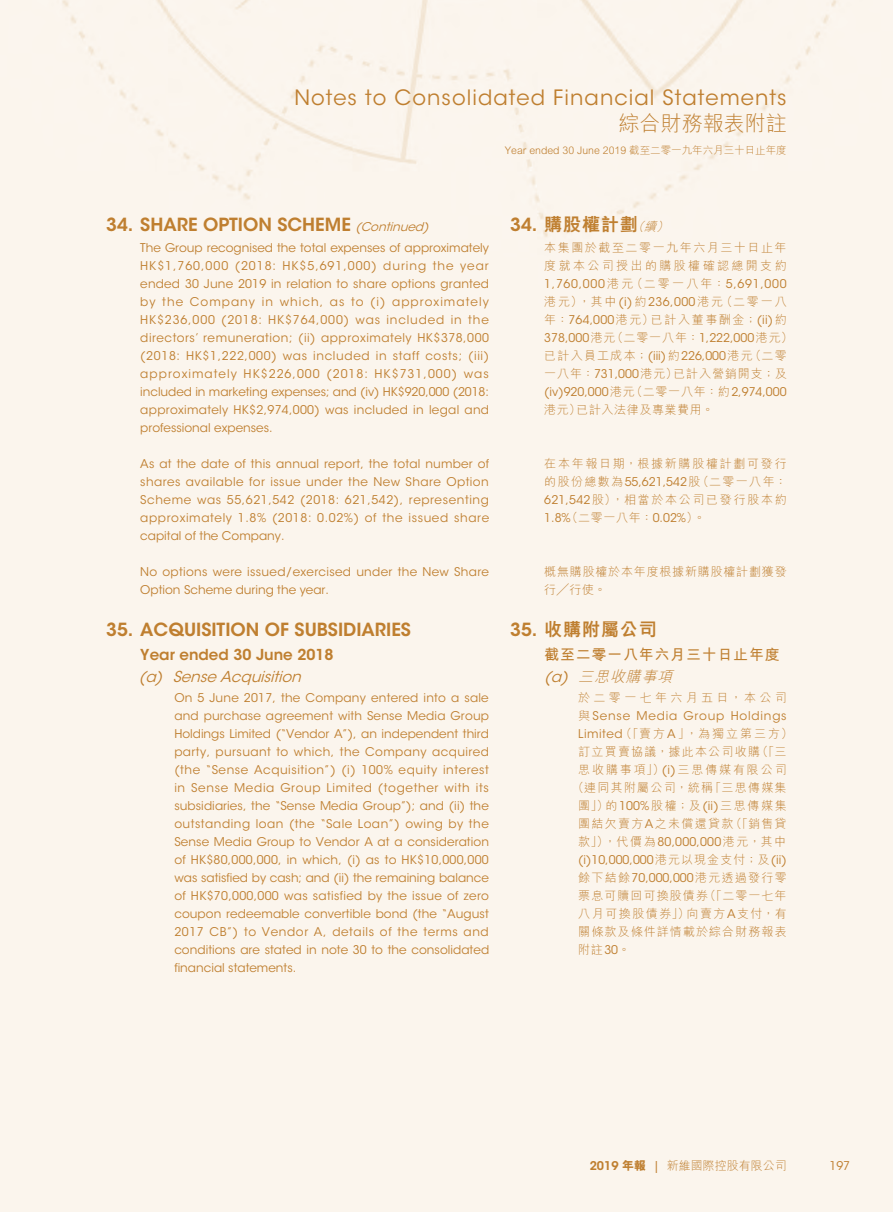
<style>
.page{position:relative;width:893px;height:1212px;background:#fff}
.page>*{position:absolute;margin:0;border:0;box-sizing:border-box;transform-origin:0 0}
.t1{font:21px "ITC Avant Garde Std";letter-spacing:.05em;color:#bf7f30}
.t2{font:300 21px "M Hei HK";color:#bf7f30}
.t3{font:600 18px "ITC Avant Garde Std";color:#bf7f30}
.t4{font:800 18px "M Hei HK";letter-spacing:.05em;color:#bf7f30}
.t5{font:700 15px/22.2px "M Hei HK";letter-spacing:.05em;color:#bf7f30}
.t6{font:600 15px "ITC Avant Garde Std";color:#bf7f30}
.t7{font:italic 15px "ITC Avant Garde Std";color:#bf7f30}
.t8{font:12px/18px "ITC Avant Garde Std";letter-spacing:.005em;color:#bf7f30;text-align:justify}
.t9{font:300 12px/18px "M Hei HK";letter-spacing:.115em;color:#bf7f30;text-align:justify}
.t10{font:12px/18px "ITC Avant Garde Std";letter-spacing:.025em;color:#bf7f30}
.t11{font:300 12px/18px "M Hei HK";letter-spacing:.135em;color:#bf7f30}
.t12{font:300 12px/18px "M Hei HK";letter-spacing:.075em;color:#bf7f30}
.t13{font:12px "ITC Avant Garde Std";letter-spacing:.055em;color:#bf7f30}
.t14{font:300 12px/18px "M Hei HK";letter-spacing:.065em;color:#bf7f30}
.t15{font:12px "ITC Avant Garde Std";letter-spacing:.065em;color:#bf7f30}
.t16{font:300 12px "M Hei HK";color:#bf7f30}
.t17{font:300 12px "M Hei HK";letter-spacing:.05em;color:#bf7f30}
.t18{font:300 12px "M Hei HK";letter-spacing:.28em;color:#bf7f30}
.t19{font:300 10.5px "M Hei HK";color:#bf7f30}
.s1{font-weight:400;font-style:italic;font-size:12px}
.s2{font-family:"ITC Avant Garde Std";font-weight:600}
.s3{font-weight:300;font-style:italic;font-size:12px}
.s4{font-family:"M Hei HK";font-weight:300}
.s5{font-family:"ITC Avant Garde Std";font-weight:400}
.s6{font-family:"ITC Avant Garde Std";font-weight:400;font-style:italic}
.s7{font-weight:300;font-style:italic}
.s8{font-weight:800}
</style>
<div class="page">
<h1 class="t1" style="left:294px;top:84px;width:494px">Notes to Consolidated Financial Statements</h1>
<h1 class="t2" style="left:619px;top:113px;width:169px">綜合財務報表附註</h1>
<p class="t19" style="left:505px;top:145px;width:283px">Year ended 30 June 2019 截至二零一九年六月三十日止年度</p>
<h2 class="t3" style="left:106px;top:213px;width:328px">34. SHARE OPTION SCHEME <span class="s1">(Continued)</span></h2>
<p class="t8" style="left:140px;top:239px;width:350px">The Group recognised the total expenses of approximately HK$1,760,000 (2018: HK$5,691,000) during the year ended 30 June 2019 in relation to share options granted by the Company in which, as to (i) approximately HK$236,000 (2018: HK$764,000) was included in the directors’ remuneration; (ii) approximately HK$378,000 (2018: HK$1,222,000) was included in staff costs; (iii) approximately HK$226,000 (2018: HK$731,000) was included in marketing expenses; and (iv) HK$920,000 (2018: approximately HK$2,974,000) was included in legal and professional expenses.</p>
<p class="t8" style="left:140px;top:455px;width:350px">As at the date of this annual report, the total number of shares available for issue under the New Share Option Scheme was 55,621,542 (2018: 621,542), representing approximately 1.8% (2018: 0.02%) of the issued share capital of the Company.</p>
<p class="t10" style="left:140px;top:563px;width:350px">No options were issued/exercised under the New Share<br>Option Scheme during the year.</p>
<h2 class="t3" style="left:106px;top:618px;width:306px">35. ACQUISITION OF SUBSIDIARIES</h2>
<p class="t6" style="left:140px;top:645px;width:195px">Year ended 30 June 2018</p>
<p class="t7" style="left:139px;top:667px;width:169px">(a) Sense Acquisition</p>
<p class="t8" style="left:174px;top:688px;width:316px">On 5 June 2017, the Company entered into a sale and purchase agreement with Sense Media Group Holdings Limited (“Vendor A”), an independent third party, pursuant to which, the Company acquired (the “Sense Acquisition”) (i) 100% equity interest in Sense Media Group Limited (together with its subsidiaries, the “Sense Media Group”); and (ii) the outstanding loan (the “Sale Loan”) owing by the Sense Media Group to Vendor A at a consideration of HK$80,000,000, in which, (i) as to HK$10,000,000 was satisfied by cash; and (ii) the remaining balance of HK$70,000,000 was satisfied by the issue of zero coupon redeemable convertible bond (the “August 2017 CB”) to Vendor A, details of the terms and conditions are stated in note 30 to the consolidated financial statements.</p>
<h2 class="t4" style="left:510px;top:215px;width:163px"><span class="s2">34.</span> 購股權計劃<span class="s3">（續）</span></h2>
<p class="t9" style="left:544px;top:239px;width:244px">本集團於截至二零一九年六月三十日止年度就本公司授出的購股權確認總開支約</p>
<p class="t13" style="left:544px;top:277px;width:244px">1,760,000 <span class="s4">港元（二零一八年：</span>5,691,000</p>
<p class="t11" style="left:544px;top:293px;width:244px">港元），其中<span class="s5">(i)</span>約<span class="s5">236,000</span>港元（二零一八年：<span class="s5">764,000</span>港元）已計入董事酬金；<span class="s5">(ii)</span>約</p>
<p class="t8" style="left:544px;top:329px;width:250px">378,000<span class="s4">港元（二零一八年：</span>1,222,000<span class="s4">港元）</span></p>
<p class="t12" style="left:544px;top:347px;width:244px">已計入員工成本；<span class="s5">(iii)</span>約<span class="s5">226,000</span>港元（二零一八年：<span class="s5">731,000</span>港元）已計入營銷開支；及</p>
<p class="t8" style="left:544px;top:383px;width:244px">(iv)920,000<span class="s4">港元（二零一八年：約</span>2,974,000</p>
<p class="t17" style="left:544px;top:404px;width:171px">港元）已計入法律及專業費用。</p>
<p class="t9" style="left:544px;top:455px;width:244px">在本年報日期，根據新購股權計劃可發行的股份總數為<span class="s5">55,621,542</span>股（二零一八年：<span class="s5">621,542</span>股），相當於本公司已發行股本約</p>
<p class="t8" style="left:544px;top:509px;width:163px">1.8%<span class="s4">（二零一八年：</span>0.02%<span class="s4">）。</span></p>
<p class="t14" style="left:544px;top:563px;width:244px">概無購股權於本年度根據新購股權計劃獲發行╱行使。</p>
<h2 class="t4" style="left:510px;top:620px;width:148px"><span class="s2">35.</span> 收購附屬公司</h2>
<p class="t5" style="left:544px;top:642px;width:237px">截至二零一八年六月三十日止年度<span class="s6">(a)</span> <span class="s7">三思收購事項</span></p>
<p class="t18" style="left:578px;top:691px;width:210px">於二零一七年六月五日，本公司</p>
<p class="t15" style="left:578px;top:708px;width:210px"><span class="s4">與</span> Sense Media Group Holdings</p>
<p class="t9" style="left:572px;top:724px;width:222px;text-align:center"><span class="s5">Limited</span>（「賣方<span class="s5">A</span>」，為獨立第三方）訂立買賣協議，據此本公司收購（「三思收購事項」）<span class="s5">(i)</span>三思傳媒有限公司（連同其附屬公司，統稱「三思傳媒集團」）的<span class="s5">100%</span>股權；及<span class="s5">(ii)</span>三思傳媒集團結欠賣方<span class="s5">A</span>之未償還貸款（「銷售貸款」），代價為<span class="s5">80,000,000</span>港元，其中</p>
<p class="t8" style="left:578px;top:850px;width:210px">(i)10,000,000<span class="s4">港元以現金支付；及</span>(ii)</p>
<p class="t9" style="left:578px;top:868px;width:210px">餘下結餘<span class="s5">70,000,000</span>港元透過發行零票息可贖回可換股債券（「二零一七年八月可換股債券」）向賣方<span class="s5">A</span>支付，有關條款及條件詳情載於綜合財務報表附註<span class="s5">30</span>。</p>
<p class="t16" style="left:590px;top:1159px;width:198px"><span class="s2">2019</span> <span class="s8">年報</span> <span class="s5">|</span> 新維國際控股有限公司</p>
<p class="t8" style="left:829px;top:1156px;width:22px">197</p>
</div>
